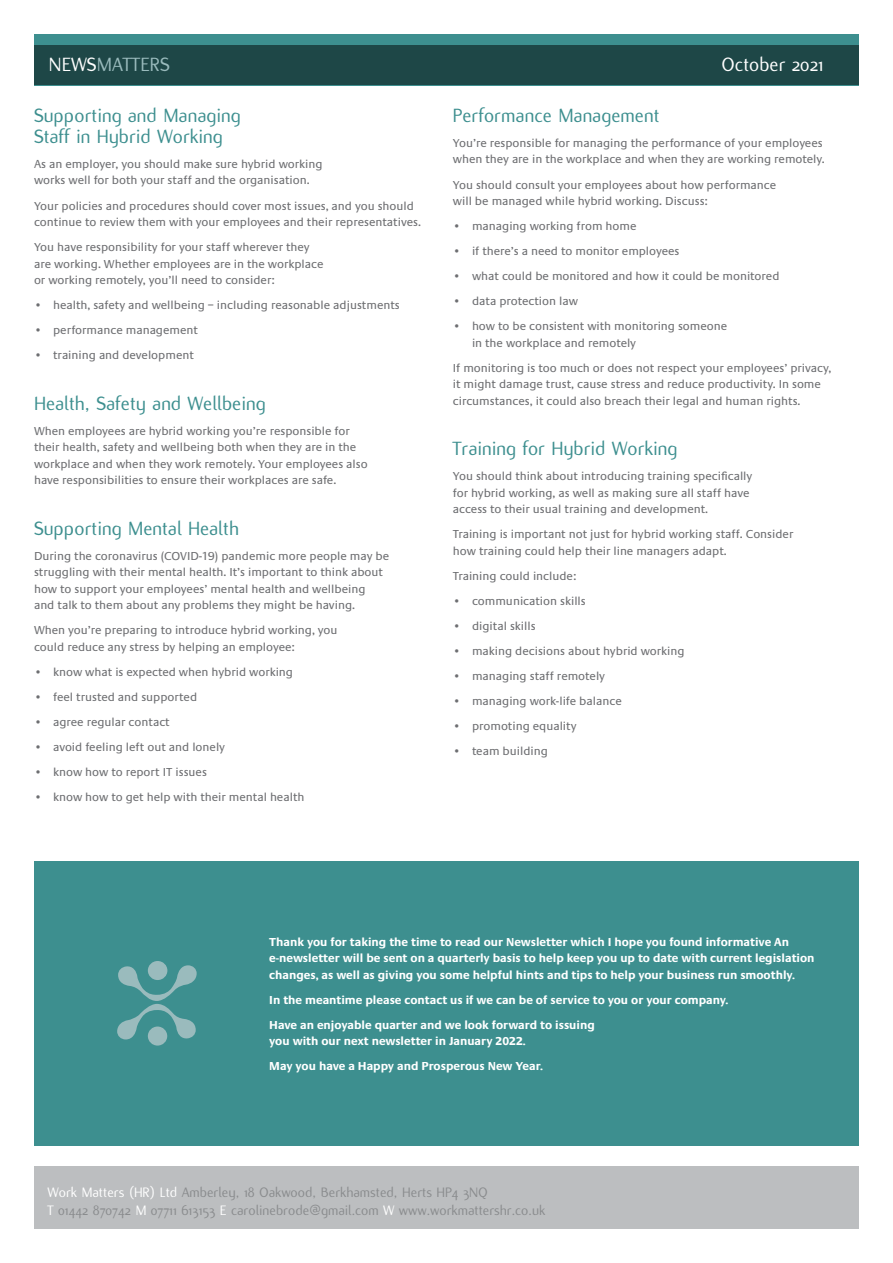
<style>
.page{position:relative;width:893px;height:1263px;background:#fff}
.page>*{position:absolute;margin:0;border:0;box-sizing:border-box;transform-origin:0 0}
.t1{font:21px/21px "Flux";color:#3d8f8f}
.t2{font:21px "Flux";color:#9abbbd}
.t3{font:21px "Flux";color:#fff}
.t4{font:15px/18px "Flux";color:#8a8c8e}
.t5{font:12px/16.5px "Praxis";color:#6d6e71}
.t6{font:700 12px/16.5px "Praxis";color:#fff}
.s1{color:#fff}
</style>
<div class="page">
<div style="left:34px;top:34px;width:825px;height:51px;background:#3d8f8f"></div>
<div style="left:34px;top:45px;width:825px;height:40px;background:#1e4747"></div>
<div style="left:34px;top:1167px;width:825px;height:62px;background:#bcbec0"></div>
<div style="left:35px;top:861px;width:824px;height:285px;background:#3d8f8f"></div>
<div style="left:148px;top:1026px;width:19px;height:19px;background:#9abbbd;border-radius:50%"></div>
<div style="left:148px;top:961px;width:19px;height:19px;background:#9abbbd;border-radius:50%"></div>
<svg style="left:117px;top:965px;width:80px;height:74px"></svg>
<h1 class="t2" style="left:49px;top:53px;width:123px"><span class="s1">NEWS</span>MATTERS</h1>
<h1 class="t3" style="left:722px;top:53px;width:103px">October 2021</h1>
<h1 class="t1" style="left:34px;top:105px;width:208px">Supporting and Managing<br>Staff in Hybrid Working</h1>
<p class="t5" style="left:34px;top:156px;width:290px">As an employer, you should make sure hybrid working works well for both your staff and the organisation.</p>
<p class="t5" style="left:34px;top:198px;width:388px">Your policies and procedures should cover most issues, and you should continue to review them with your employees and their representatives.</p>
<p class="t5" style="left:34px;top:239px;width:291px">You have responsibility for your staff wherever they are working. Whether employees are in the workplace or working remotely, you’ll need to consider:</p>
<p class="t5" style="left:34px;top:297px;width:367px">• health, safety and wellbeing – including reasonable adjustments</p>
<p class="t5" style="left:34px;top:322px;width:165px">• performance management</p>
<p class="t5" style="left:34px;top:347px;width:161px">• training and development</p>
<h1 class="t1" style="left:34px;top:393px;width:233px">Health, Safety and Wellbeing</h1>
<p class="t5" style="left:34px;top:423px;width:335px">When employees are hybrid working you’re responsible for their health, safety and wellbeing both when they are in the workplace and when they work remotely. Your employees also have responsibilities to ensure their workplaces are safe.</p>
<h1 class="t1" style="left:34px;top:518px;width:206px">Supporting Mental Health</h1>
<p class="t5" style="left:34px;top:548px;width:357px">During the coronavirus (COVID-19) pandemic more people may be struggling with their mental health. It’s important to think about how to support your employees’ mental health and wellbeing<br>and talk to them about any problems they might be having.</p>
<p class="t5" style="left:34px;top:622px;width:305px">When you’re preparing to introduce hybrid working, you could reduce any stress by helping an employee:</p>
<p class="t5" style="left:34px;top:664px;width:261px">• know what is expected when hybrid working</p>
<p class="t5" style="left:34px;top:689px;width:165px">• feel trusted and supported</p>
<p class="t5" style="left:34px;top:714px;width:137px">• agree regular contact</p>
<p class="t5" style="left:34px;top:739px;width:192px">• avoid feeling left out and lonely</p>
<p class="t5" style="left:34px;top:764px;width:174px">• know how to report IT issues</p>
<p class="t5" style="left:34px;top:789px;width:272px">• know how to get help with their mental health</p>
<h1 class="t1" style="left:453px;top:105px;width:208px">Performance Management</h1>
<p class="t5" style="left:453px;top:135px;width:373px">You’re responsible for managing the performance of your employees when they are in the workplace and when they are working remotely.</p>
<p class="t5" style="left:453px;top:177px;width:325px">You should consult your employees about how performance will be managed while hybrid working. Discuss:</p>
<p class="t5" style="left:453px;top:218px;width:185px">• managing working from home</p>
<p class="t5" style="left:453px;top:243px;width:228px">• if there’s a need to monitor employees</p>
<p class="t5" style="left:453px;top:268px;width:328px">• what could be monitored and how it could be monitored</p>
<p class="t5" style="left:453px;top:293px;width:127px">• data protection law</p>
<p class="t5" style="left:472px;top:318px;width:257px;text-indent:-19px">• how to be consistent with monitoring someone in the workplace and remotely</p>
<p class="t5" style="left:453px;top:360px;width:380px">If monitoring is too much or does not respect your employees’ privacy, it might damage trust, cause stress and reduce productivity. In some circumstances, it could also breach their legal and human rights.</p>
<h1 class="t1" style="left:453px;top:438px;width:226px">Training for Hybrid Working</h1>
<p class="t5" style="left:453px;top:468px;width:301px">You should think about introducing training specifically for hybrid working, as well as making sure all staff have access to their usual training and development.</p>
<p class="t5" style="left:453px;top:526px;width:342px">Training is important not just for hybrid working staff. Consider how training could help their line managers adapt.</p>
<p class="t5" style="left:453px;top:568px;width:125px">Training could include:</p>
<p class="t5" style="left:453px;top:593px;width:134px">• communication skills</p>
<p class="t5" style="left:453px;top:618px;width:84px">• digital skills</p>
<p class="t5" style="left:453px;top:643px;width:233px">• making decisions about hybrid working</p>
<p class="t5" style="left:453px;top:668px;width:154px">• managing staff remotely</p>
<p class="t5" style="left:453px;top:693px;width:170px">• managing work-life balance</p>
<p class="t5" style="left:453px;top:718px;width:125px">• promoting equality</p>
<p class="t5" style="left:453px;top:743px;width:97px">• team building</p>
<p class="t6" style="left:269px;top:934px;width:547px">Thank you for taking the time to read our Newsletter which I hope you found informative An e-newsletter will be sent on a quarterly basis to help keep you up to date with current legislation changes, as well as giving you some helpful hints and tips to help your business run smoothly.</p>
<p class="t6" style="left:269px;top:987px;width:461px;line-height:25px">In the meantime please contact us if we can be of service to you or your company.<br>Have an enjoyable quarter and we look forward to issuing</p>
<p class="t6" style="left:269px;top:1029px;width:275px;line-height:25px">you with our next newsletter in January 2022.<br>May you have a Happy and Prosperous New Year.</p>
<p class="t4" style="left:47px;top:1183px;width:499px"><span class="s1">Work Matters (HR) Ltd</span> Amberley, 18 Oakwood, Berkhamsted, Herts HP4 3NQ<br><span class="s1">T</span> 01442 870742 <span class="s1">M</span> 07711 613153 <span class="s1">E</span> carolinebrode@gmail.com <span class="s1">W</span> www.workmattershr.co.uk</p>
</div>
